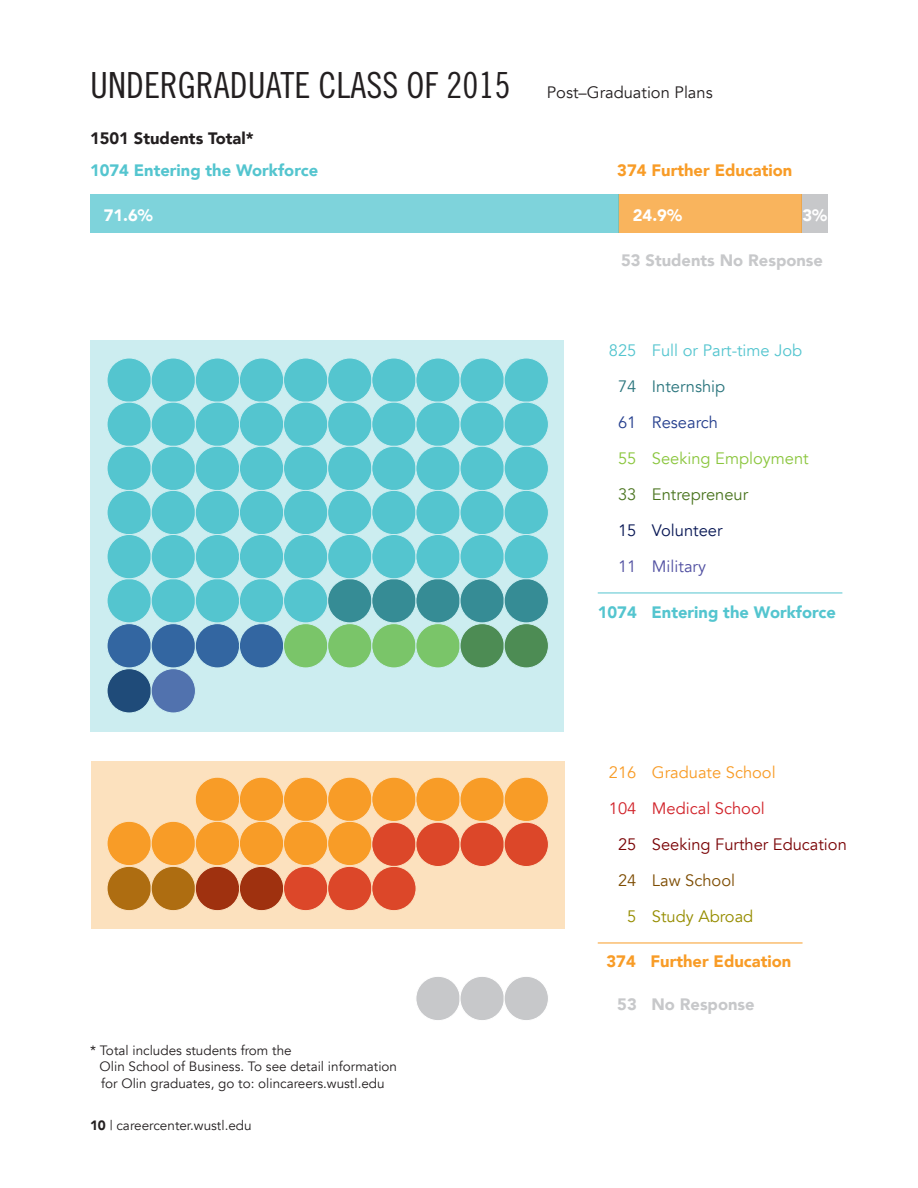
<style>
.page{position:relative;width:918px;height:1188px;background:#fff}
.page>*{position:absolute;margin:0;border:0;box-sizing:border-box;transform-origin:0 0}
.t1{font:36px "Trade Gothic LT Std Cn 18";color:#231f20}
.t2{font:16.5px/36px "Avenir";color:#54c5cf}
.t3{font:16.5px/36px "Avenir";color:#7a0406}
.t4{font:900 16.5px "Avenir";color:#54c5cf}
.t5{font:900 16.5px "Avenir";color:#f89c27}
.t6{font:900 16.5px "Avenir";color:#c7c8ca}
.t7{font:16.5px "Avenir";color:#231f20}
.t8{font:900 16.5px "Avenir";color:#231f20}
.t9{font:900 16.5px "Avenir";color:#fff}
.t10{font:16.5px/36px "Avenir";color:#f89c27;text-align:right}
.t11{font:13.5px/16.2px "Avenir";color:#231f20}
.s1{color:#2a757d}
.s2{color:#253f8e}
.s3{color:#8bc63e}
.s4{color:#4b7520}
.s5{color:#091855}
.s6{color:#504fa1}
.s7{color:#d1232a}
.s8{color:#7a0406}
.s9{color:#7e4d03}
.s10{color:#968d00}
.s11{color:#f89c27}
.s12{font-weight:900}
</style>
<div class="page">
<div style="left:802px;top:194px;width:26px;height:38px;background:#c7c8ca"></div>
<div style="left:618px;top:194px;width:184px;height:38px;background:#f9b45d"></div>
<div style="left:90px;top:194px;width:528px;height:38px;background:#7ed3db"></div>
<div style="left:416px;top:976px;width:44px;height:45px;background:#c7c8ca;border-radius:50%"></div>
<div style="left:416px;top:976px;width:45px;height:45px;border:1px solid #fff;border-radius:50%"></div>
<div style="left:460px;top:976px;width:44px;height:45px;background:#c7c8ca;border-radius:50%"></div>
<div style="left:460px;top:976px;width:45px;height:45px;border:1px solid #fff;border-radius:50%"></div>
<div style="left:504px;top:976px;width:44px;height:45px;background:#c7c8ca;border-radius:50%"></div>
<div style="left:504px;top:976px;width:45px;height:45px;border:1px solid #fff;border-radius:50%"></div>
<svg style="left:90px;top:340px;width:473px;height:392px;background:#85ced3"></svg>
<svg style="left:92px;top:761px;width:473px;height:168px;background:#f0b076"></svg>
<hr style="left:598px;top:593px;width:244px;height:1px;background:#54c5cf">
<hr style="left:598px;top:943px;width:205px;height:1px;background:#f89c27">
<p class="t1" style="left:90px;top:64px;width:422px">UNDERGRADUATE CLASS OF 2015</p>
<p class="t8" style="left:90px;top:124px;width:165px">1501 Students Total*</p>
<p class="t4" style="left:90px;top:156px;width:230px">1074 Entering the Workforce</p>
<p class="t7" style="left:547px;top:82px;width:167px">Post–Graduation Plans</p>
<p class="t5" style="left:617px;top:156px;width:177px">374 Further Education</p>
<p class="t9" style="left:104px;top:201px;width:51px">71.6%</p>
<p class="t9" style="left:633px;top:201px;width:51px">24.9%</p>
<p class="t9" style="left:803px;top:201px;width:26px">3%</p>
<p class="t6" style="left:621px;top:246px;width:203px">53 Students No Response</p>
<p class="t2" style="left:609px;top:333px;width:29px;text-align:center">825<br><span class="s1">74<br></span><span class="s2">61<br></span><span class="s3">55<br></span><span class="s4">33<br></span><span class="s5">15<br></span><span class="s6">11</span></p>
<p class="t2" style="left:652px;top:333px;width:158px">Full or Part-time Job<br><span class="s1">Internship<br></span><span class="s2">Research<br></span><span class="s3">Seeking Employment<br></span><span class="s4">Entrepreneur<br></span><span class="s5">Volunteer<br></span><span class="s6">Military</span></p>
<p class="t4" style="left:598px;top:598px;width:240px">1074 Entering the Workforce</p>
<p class="t10" style="left:609px;top:755px;width:29px">216<br><span class="s7">104<br></span><span class="s8">25<br></span><span class="s9">24<br></span><span class="s10">5</span></p>
<p class="t3" style="left:652px;top:755px;width:196px"><span class="s11">Graduate School<br></span><span class="s7">Medical School<br></span>Seeking Further Education<br><span class="s9">Law School<br></span><span class="s10">Study Abroad</span></p>
<p class="t5" style="left:606px;top:948px;width:186px">374 Further Education</p>
<p class="t11" style="left:100px;top:1043px;width:299px;text-indent:-10px">* Total includes students from the<br>Olin School of Business. To see detail information for Olin graduates, go to: olincareers.wustl.edu</p>
<p class="t11" style="left:90px;top:1117px;width:163px"><span class="s12">10</span> | careercenter.wustl.edu</p>
<p class="t6" style="left:617px;top:990px;width:139px">53 No Response</p>
</div>
